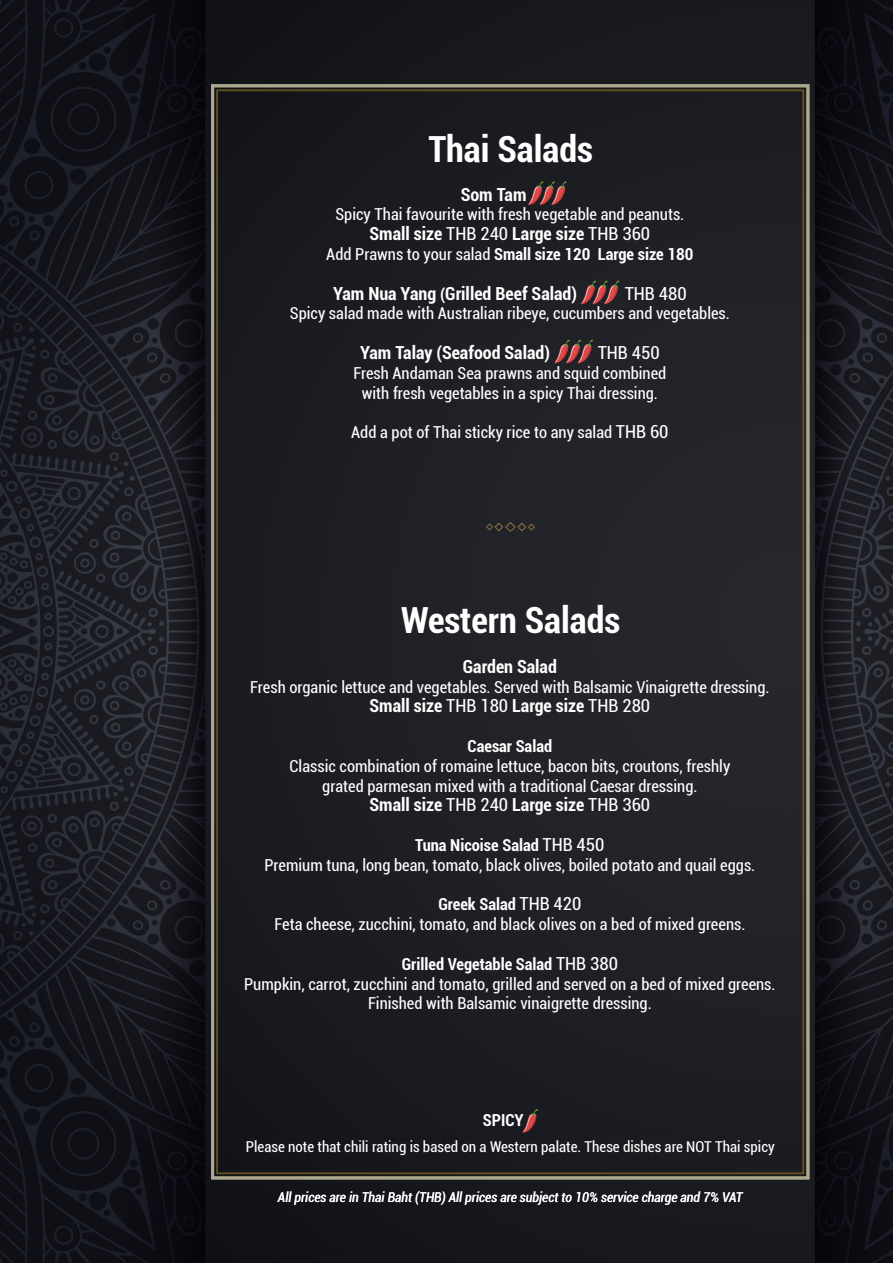
<style>
.page{position:relative;width:893px;height:1263px;background:#fff}
.page>*{position:absolute;margin:0;border:0;box-sizing:border-box;transform-origin:0 0}
.t1{font:700 condensed 36px "Roboto";color:#fff}
.t2{font:700 condensed 18px "Roboto";color:#fff}
.t3{font:condensed 18px "Roboto";color:#fff}
.t4{font:condensed 16.5px "Roboto";color:#fff}
.t5{font:700 condensed 16.5px "Roboto";color:#fff}
.t6{font:condensed 15px "Roboto";color:#fff}
.t7{font:italic condensed 13.5px "Roboto";color:#fff}
.s1{font-weight:400}
.s2{font-size:16.5px}
.s3{font-size:18px}
.s4{font-weight:400;font-size:18px}
</style>
<div class="page">
<img style="left:0;top:0;width:893px;height:1263px">
<div style="left:211px;top:84px;width:598px;height:1095px;border:3px solid #aca890"></div>
<svg style="left:528px;top:181px;width:38px;height:24px"></svg>
<svg style="left:581px;top:281px;width:38px;height:23px"></svg>
<svg style="left:554px;top:340px;width:39px;height:23px"></svg>
<svg style="left:522px;top:1109px;width:16px;height:24px"></svg>
<svg style="left:486px;top:521px;width:49px;height:11px"></svg>
<p class="t1" style="left:428px;top:124px;width:166px">Thai Salads</p>
<p class="t2" style="left:461px;top:181px;width:67px">Som Tam</p>
<p class="t4" style="left:335px;top:203px;width:350px">Spicy Thai favourite with fresh vegetable and peanuts.</p>
<p class="t2" style="left:370px;top:221px;width:282px">Small size <span class="s1">THB 240</span> Large size <span class="s1">THB 360</span></p>
<p class="t5" style="left:326px;top:242px;width:369px"><span class="s1">Add Prawns to your salad</span> Small size 120 Large size 180</p>
<p class="t2" style="left:333px;top:280px;width:245px">Yam Nua Yang <span class="s2">(</span>Grilled Beef Salad)</p>
<p class="t3" style="left:625px;top:281px;width:63px">THB 480</p>
<p class="t4" style="left:290px;top:302px;width:441px">Spicy salad made with Australian ribeye, cucumbers and vegetables.</p>
<p class="t2" style="left:360px;top:340px;width:191px">Yam Talay (Seafood Salad)</p>
<p class="t3" style="left:598px;top:340px;width:63px">THB 450</p>
<p class="t4" style="left:353px;top:361px;width:315px">Fresh Andaman Sea prawns and squid combined</p>
<p class="t4" style="left:362px;top:381px;width:298px">with fresh vegetables in a spicy Thai dressing.</p>
<p class="t4" style="left:351px;top:421px;width:319px">Add a pot of Thai sticky rice to any salad <span class="s3">THB 60</span></p>
<p class="t1" style="left:401px;top:595px;width:221px">Western Salads</p>
<p class="t2" style="left:463px;top:654px;width:95px">Garden Salad</p>
<p class="t4" style="left:250px;top:675px;width:521px">Fresh organic lettuce and vegetables. Served with Balsamic Vinaigrette dressing.</p>
<p class="t2" style="left:370px;top:693px;width:282px">Small size <span class="s1">THB 180</span> Large size <span class="s1">THB 280</span></p>
<p class="t5" style="left:468px;top:734px;width:86px">Caesar Salad</p>
<p class="t4" style="left:290px;top:754px;width:442px">Classic combination of romaine lettuce, bacon bits, croutons, freshly</p>
<p class="t4" style="left:322px;top:774px;width:377px">grated parmesan mixed with a traditional Caesar dressing.</p>
<p class="t2" style="left:370px;top:792px;width:282px">Small size <span class="s1">THB 240</span> Large size <span class="s1">THB 360</span></p>
<p class="t5" style="left:415px;top:833px;width:191px">Tuna Nicoise Salad <span class="s4">THB 450</span></p>
<p class="t4" style="left:264px;top:853px;width:492px">Premium tuna, long bean, tomato, black olives, boiled potato and quail eggs.</p>
<p class="t5" style="left:438px;top:893px;width:145px">Greek Salad <span class="s4">THB 420</span></p>
<p class="t4" style="left:274px;top:913px;width:472px">Feta cheese, zucchini, tomato, and black olives on a bed of mixed greens.</p>
<p class="t5" style="left:402px;top:952px;width:218px">Grilled Vegetable Salad <span class="s4">THB 380</span></p>
<p class="t4" style="left:244px;top:972px;width:533px">Pumpkin, carrot, zucchini and tomato, grilled and served on a bed of mixed greens.</p>
<p class="t4" style="left:368px;top:992px;width:285px">Finished with Balsamic vinaigrette dressing.</p>
<p class="t5" style="left:483px;top:1108px;width:42px">SPICY</p>
<p class="t6" style="left:246px;top:1136px;width:530px">Please note that chili rating is based on a Western palate. These dishes are NOT Thai spicy</p>
<p class="t7" style="left:278px;top:1188px;width:466px">All prices are in Thai Baht (THB) All prices are subject to 10% service charge and 7% VAT</p>
</div>
